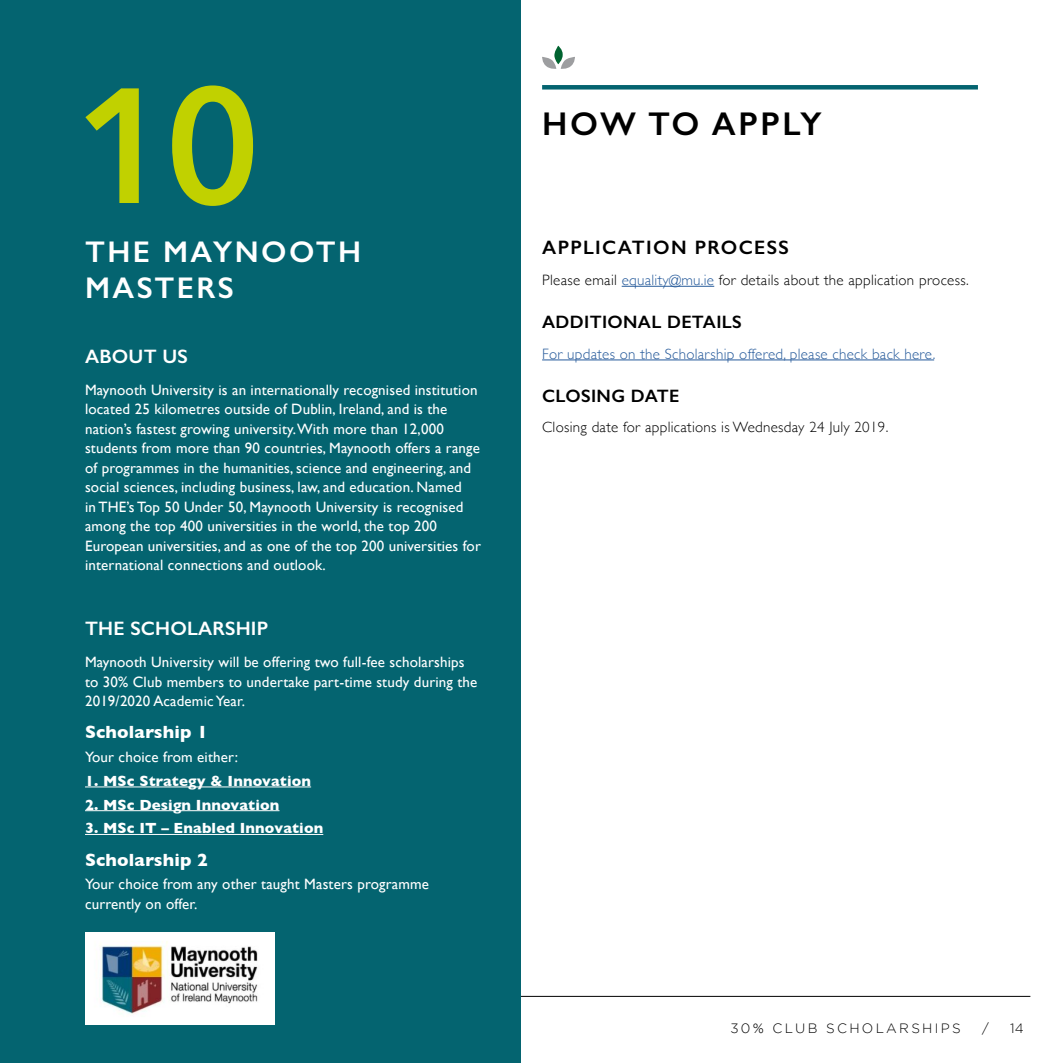
<style>
.page{position:relative;width:1063px;height:1063px;background:#fff}
.page>*{position:absolute;margin:0;border:0;box-sizing:border-box;transform-origin:0 0}
.t1{font:600 161.85px "Avenir Next";color:#c1d100}
.t2{font:600 33px "Gill Sans";letter-spacing:.08em;color:#000}
.t3{font:600 30px/36px "Gill Sans";letter-spacing:.08em;color:#fff}
.t4{font:600 19.5px "Gill Sans";letter-spacing:.01em;color:#fff}
.t5{font:600 19.5px "Gill Sans";letter-spacing:.07em;color:#000}
.t6{font:600 18px "Gill Sans";letter-spacing:.02em;color:#000}
.t7{font:700 18px "Gill Sans";letter-spacing:.01em;color:#fff}
.t8{font:15px/19.5px "Gill Sans";letter-spacing:.01em;color:#fff}
.t9{font:300 15px "Gill Sans";letter-spacing:.02em;color:#000}
.t10{font:700 15px "Gill Sans";letter-spacing:.01em;color:#fff}
.t11{font:300 15px "Gill Sans";letter-spacing:.02em;color:#275b9b}
.t12{font:300 13.5px "Gotham";letter-spacing:.17em;color:#000}
.s1{color:#275b9b}
</style>
<div class="page">
<hr style="left:0;top:996px;width:1030px;height:1px;background:#000">
<hr style="left:622px;top:286px;width:92px;height:1px;background:#275b9b">
<hr style="left:542px;top:360px;width:392px;height:1px;background:#275b9b">
<div style="left:542px;top:85px;width:436px;height:5px;background:#046470"></div>
<svg style="left:542px;top:46px;width:33px;height:23px"></svg>
<div style="left:0;top:0;width:521px;height:1063px;background:#046470"></div>
<hr style="left:85px;top:787px;width:226px;height:1px;background:#fff">
<hr style="left:85px;top:810px;width:194px;height:1px;background:#fff">
<hr style="left:85px;top:834px;width:238px;height:1px;background:#fff">
<img style="left:85px;top:932px;width:190px;height:92px">
<h1 class="t1" style="left:74px;top:8px;width:189px">10</h1>
<h3 class="t3" style="left:85px;top:234px;width:278px">THE MAYNOOTH<br>MASTERS</h3>
<h3 class="t4" style="left:85px;top:344px;width:104px">ABOUT US</h3>
<p class="t8" style="left:85px;top:380px;width:397px">Maynooth University is an internationally recognised institution located 25 kilometres outside of Dublin, Ireland, and is the nation’s fastest growing university. With more than 12,000 students from more than 90 countries, Maynooth offers a range of programmes in the humanities, science and engineering, and social sciences, including business, law, and education. Named<br>in THE’s Top 50 Under 50, Maynooth University is recognised among the top 400 universities in the world, the top 200<br>European universities, and as one of the top 200 universities for international connections and outlook.</p>
<h3 class="t4" style="left:85px;top:616px;width:185px">THE SCHOLARSHIP</h3>
<p class="t8" style="left:85px;top:652px;width:394px">Maynooth University will be offering two full-fee scholarships to 30% Club members to undertake part-time study during the<br>2019/2020 Academic Year.</p>
<p class="t7" style="left:85px;top:718px;width:124px">Scholarship 1</p>
<p class="t8" style="left:85px;top:747px;width:155px">Your choice from either:</p>
<p class="t10" style="left:85px;top:769px;width:228px">1. MSc Strategy &amp; Innovation</p>
<p class="t10" style="left:85px;top:793px;width:196px">2. MSc Design Innovation</p>
<p class="t10" style="left:85px;top:816px;width:240px">3. MSc IT – Enabled Innovation</p>
<p class="t7" style="left:85px;top:845px;width:124px">Scholarship 2</p>
<p class="t8" style="left:85px;top:874px;width:345px">Your choice from any other taught Masters programme currently on offer.</p>
<h2 class="t2" style="left:542px;top:104px;width:281px">HOW TO APPLY</h2>
<h3 class="t5" style="left:542px;top:236px;width:248px">APPLICATION PROCESS</h3>
<p class="t9" style="left:542px;top:268px;width:428px">Please email <span class="s1">equality@mu.ie</span> for details about the application process.</p>
<p class="t6" style="left:542px;top:311px;width:201px">ADDITIONAL DETAILS</p>
<p class="t11" style="left:542px;top:342px;width:395px">For updates on the Scholarship offered, please check back here.</p>
<p class="t6" style="left:542px;top:385px;width:139px">CLOSING DATE</p>
<p class="t9" style="left:542px;top:416px;width:348px">Closing date for applications is Wednesday 24 July 2019.</p>
<p class="t12" style="left:730px;top:1021px;width:232px">30% CLUB SCHOLARSHIPS</p>
<p class="t12" style="left:982px;top:1021px;width:8px">/</p>
<p class="t12" style="left:1010px;top:1021px;width:15px">14</p>
</div>
